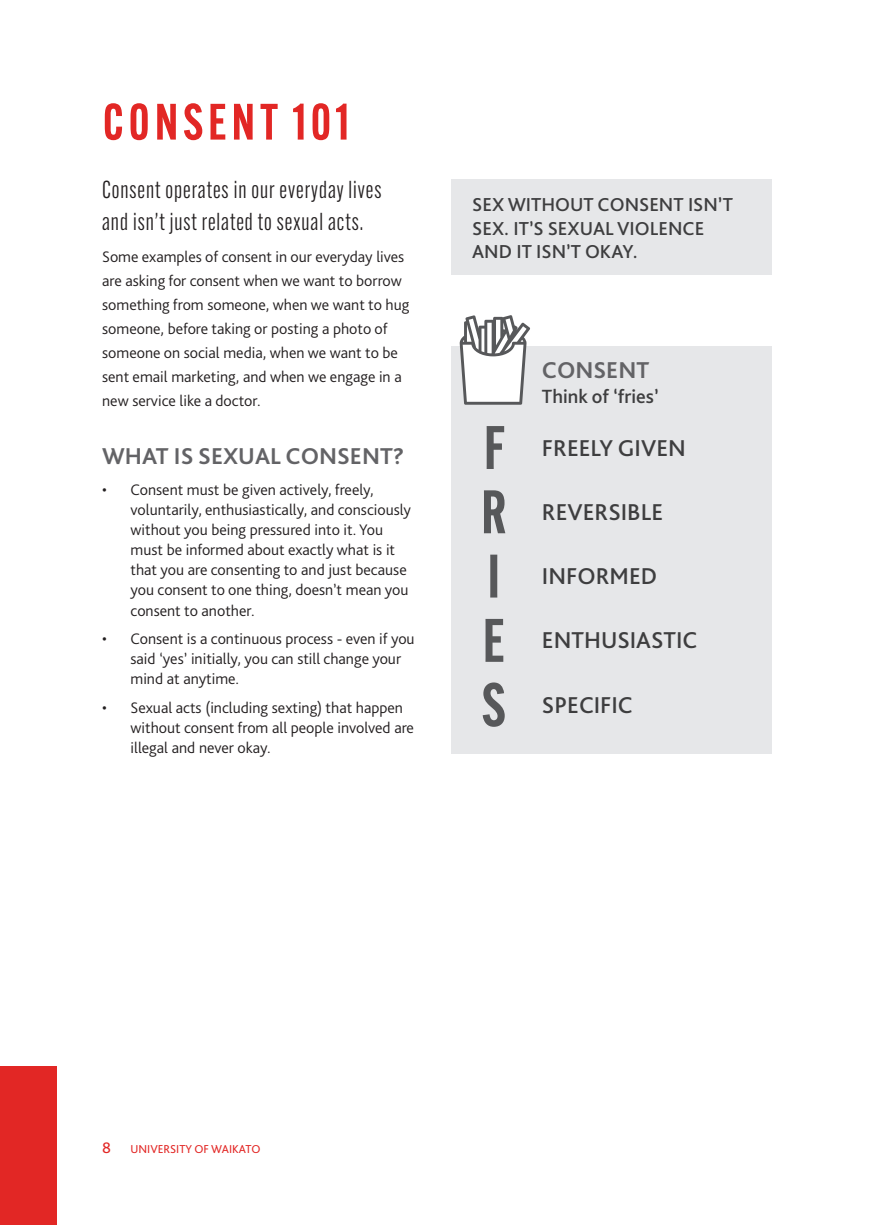
<style>
.page{position:relative;width:874px;height:1225px;background:#fff}
.page>*{position:absolute;margin:0;border:0;box-sizing:border-box;transform-origin:0 0}
.t1{font:600 60px/64.2px "Alternate Gothic Cond ATF";color:#57585a;text-align:justify}
.t2{font:600 50px "Alternate Gothic Cond ATF";letter-spacing:.1em;color:#e22725}
.t3{font:24px/32px "Alternate Gothic Cond ATF";letter-spacing:.04em;color:#231f20}
.t4{font:500 24px "Bliss Pro";color:#3e3e3f}
.t5{font:700 24px "Bliss Pro";color:#636366}
.t6{font:500 20px "Bliss Pro";color:#3e3e3f}
.t7{font:500 19.6px/23.6px "Bliss Pro";color:#3e3e3f}
.t8{font:300 16px/20px "Bliss Pro";color:#231f20}
.t9{font:12px "Bliss Pro";color:#e22725}
.s1{font-size:16px}
</style>
<div class="page">
<div style="left:451px;top:180px;width:320px;height:95px;background:#e6e7e9"></div>
<div style="left:451px;top:347px;width:320px;height:407px;background:#e6e7e9"></div>
<svg style="left:459px;top:315px;width:71px;height:90px"></svg>
<div style="left:0;top:1066px;width:57px;height:159px;background:#e22725"></div>
<h2 class="t2" style="left:103px;top:90px;width:248px">CONSENT 101</h2>
<h3 class="t3" style="left:102px;top:173px;width:281px">Consent operates in our everyday lives and isn’t just related to sexual acts.</h3>
<p class="t8" style="left:102px;top:244px;width:309px;line-height:24px">Some examples of consent in our everyday lives are asking for consent when we want to borrow something from someone, when we want to hug someone, before taking or posting a photo of someone on social media, when we want to be sent email marketing, and when we engage in a new service like a doctor.</p>
<h3 class="t5" style="left:102px;top:441px;width:303px">WHAT IS SEXUAL CONSENT?</h3>
<p class="t8" style="left:130px;top:480px;width:282px;text-indent:-28px">• Consent must be given actively, freely, voluntarily, enthusiastically, and consciously without you being pressured into it. You must be informed about exactly what is it that you are consenting to and just because you consent to one thing, doesn’t mean you consent to another.</p>
<p class="t8" style="left:130px;top:628px;width:285px;text-indent:-28px">• Consent is a continuous process - even if you said ‘yes’ initially, you can still change your mind at anytime.</p>
<p class="t8" style="left:130px;top:697px;width:285px;text-indent:-28px">• Sexual acts (including sexting) that happen without consent from all people involved are illegal and never okay.</p>
<p class="t7" style="left:472px;top:193px;width:262px">SEX WITHOUT CONSENT ISN’T<br>SEX. IT’S SEXUAL VIOLENCE<br>AND IT ISN’T OKAY.</p>
<h1 class="t1" style="left:481px;top:415px;width:27px">F R I E S</h1>
<h3 class="t5" style="left:541px;top:355px;width:109px">CONSENT</h3>
<p class="t6" style="left:541px;top:384px;width:118px">Think of ‘fries’</p>
<h3 class="t4" style="left:541px;top:433px;width:145px">FREELY GIVEN</h3>
<h3 class="t4" style="left:541px;top:497px;width:123px">REVERSIBLE</h3>
<h3 class="t4" style="left:541px;top:561px;width:117px">INFORMED</h3>
<h3 class="t4" style="left:541px;top:625px;width:157px">ENTHUSIASTIC</h3>
<h3 class="t4" style="left:541px;top:689px;width:92px">SPECIFIC</h3>
<p class="t9" style="left:102px;top:1141px;width:160px"><span class="s1">8</span> UNIVERSITY OF WAIKATO</p>
</div>
